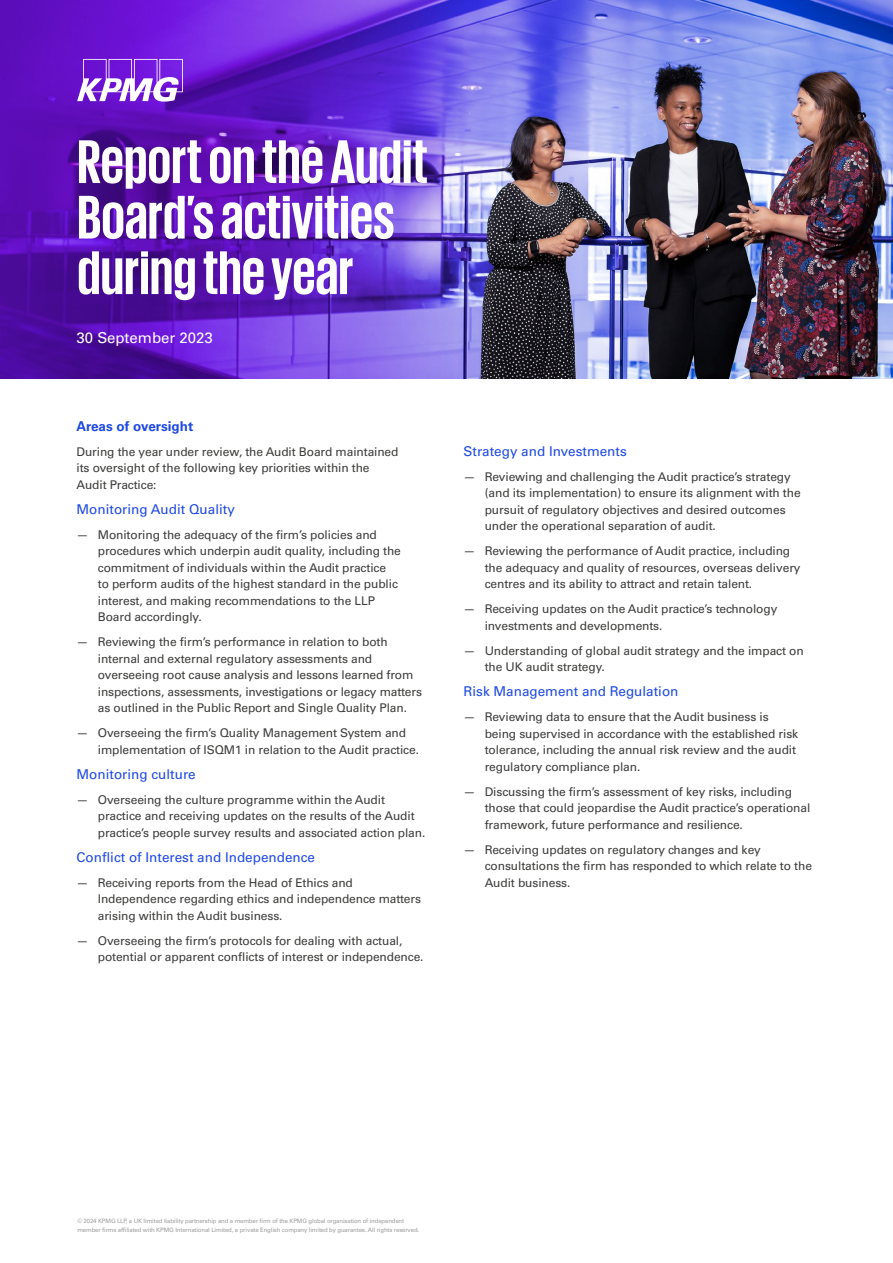
<style>
.page{position:relative;width:893px;height:1263px;background:#fff}
.page>*{position:absolute;margin:0;border:0;box-sizing:border-box;transform-origin:0 0}
.t1{font:700 63px/55.5px "KPMG";color:#fff}
.t2{font:15px "Univers LT Std";color:#fff}
.t3{font:13.5px "Univers LT Std";color:#1e49e2}
.t4{font:700 13.5px "Univers LT Std";color:#1e49e2}
.t5{font:12px/16.5px "Univers LT Std";letter-spacing:-.01em;color:#3c3c3b}
.t6{font:6px/9px "Univers LT Std";letter-spacing:-.02em;color:#9d9d9c}
</style>
<div class="page">
<img style="left:629px;top:0;width:264px;height:379px">
<img style="left:0;top:0;width:629px;height:379px">
<svg style="left:77px;top:59px;width:106px;height:43px"></svg>
<h1 class="t1" style="left:77px;top:132px;width:352px">Report on the Audit<br>Board’s activities during the year</h1>
<p class="t2" style="left:77px;top:328px;width:138px">30 September 2023</p>
<p class="t4" style="left:77px;top:418px;width:118px">Areas of oversight</p>
<p class="t5" style="left:77px;top:443px;width:323px">During the year under review, the Audit Board maintained its oversight of the following key priorities within the<br>Audit Practice:</p>
<p class="t3" style="left:77px;top:501px;width:160px">Monitoring Audit Quality</p>
<p class="t5" style="left:98px;top:526px;width:305px;text-indent:-21px">— Monitoring the adequacy of the firm’s policies and procedures which underpin audit quality, including the commitment of individuals within the Audit practice<br>to perform audits of the highest standard in the public interest, and making recommendations to the LLP Board accordingly.</p>
<p class="t5" style="left:98px;top:634px;width:326px;text-indent:-21px">— Reviewing the firm’s performance in relation to both internal and external regulatory assessments and overseeing root cause analysis and lessons learned from inspections, assessments, investigations or legacy matters as outlined in the Public Report and Single Quality Plan.</p>
<p class="t5" style="left:98px;top:725px;width:323px;text-indent:-21px">— Overseeing the firm’s Quality Management System and implementation of ISQM1 in relation to the Audit practice.</p>
<p class="t3" style="left:77px;top:766px;width:121px">Monitoring culture</p>
<p class="t5" style="left:98px;top:791px;width:329px;text-indent:-21px">— Overseeing the culture programme within the Audit practice and receiving updates on the results of the Audit practice’s people survey results and associated action plan.</p>
<p class="t3" style="left:77px;top:849px;width:240px">Conflict of Interest and Independence</p>
<p class="t5" style="left:98px;top:874px;width:325px;text-indent:-21px">— Receiving reports from the Head of Ethics and<br>Independence regarding ethics and independence matters arising within the Audit business.</p>
<p class="t5" style="left:98px;top:932px;width:327px;text-indent:-21px">— Overseeing the firm’s protocols for dealing with actual, potential or apparent conflicts of interest or independence.</p>
<p class="t3" style="left:463px;top:443px;width:165px">Strategy and Investments</p>
<p class="t5" style="left:485px;top:468px;width:317px;text-indent:-21px">— Reviewing and challenging the Audit practice’s strategy (and its implementation) to ensure its alignment with the pursuit of regulatory objectives and desired outcomes under the operational separation of audit.</p>
<p class="t5" style="left:485px;top:543px;width:317px;text-indent:-21px">— Reviewing the performance of Audit practice, including the adequacy and quality of resources, overseas delivery centres and its ability to attract and retain talent.</p>
<p class="t5" style="left:485px;top:601px;width:294px;text-indent:-21px">— Receiving updates on the Audit practice’s technology investments and developments.</p>
<p class="t5" style="left:485px;top:642px;width:321px;text-indent:-21px">— Understanding of global audit strategy and the impact on the UK audit strategy.</p>
<p class="t3" style="left:463px;top:683px;width:217px">Risk Management and Regulation</p>
<p class="t5" style="left:485px;top:709px;width:315px;text-indent:-21px">— Reviewing data to ensure that the Audit business is being supervised in accordance with the established risk tolerance, including the annual risk review and the audit regulatory compliance plan.</p>
<p class="t5" style="left:485px;top:783px;width:327px;text-indent:-21px">— Discussing the firm’s assessment of key risks, including those that could jeopardise the Audit practice’s operational framework, future performance and resilience.</p>
<p class="t5" style="left:485px;top:841px;width:329px;text-indent:-21px">— Receiving updates on regulatory changes and key consultations the firm has responded to which relate to the<br>Audit business.</p>
<p class="t6" style="left:77px;top:1217px;width:343px">© 2024 KPMG LLP, a UK limited liability partnership and a member firm of the KPMG global organisation of independent member firms affiliated with KPMG International Limited, a private English company limited by guarantee. All rights reserved.</p>
</div>
